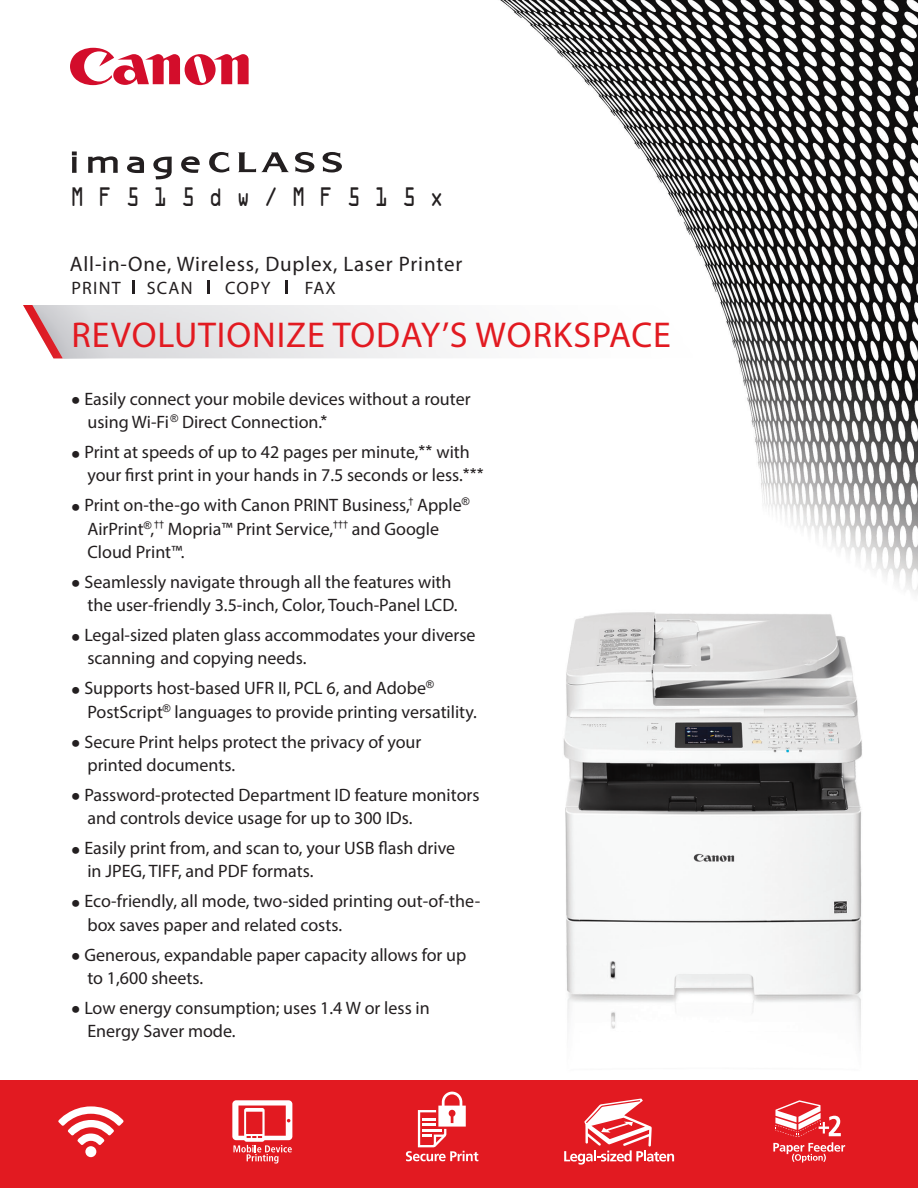
<style>
.page{position:relative;width:918px;height:1188px;background:#fff}
.page>*{position:absolute;margin:0;border:0;box-sizing:border-box;transform-origin:0 0}
.Red_SubHead_Cover{font:36px "Myriad Pro";letter-spacing:.025em;color:#e21a21}
.t1{font:24px "OCRA Std";color:#231f20;scale:.8 1}
.LMP{font:21px "Myriad Pro";letter-spacing:.04em;color:#231f20}
.Cover_Bullet_Text{font:18px/23.2px "Myriad Pro";color:#231f20}
.P_C_S_F{font:18px "Myriad Pro";letter-spacing:.07em;color:#231f20}
.s1{font-size:33px}
.s2{font-family:"Arial"}
</style>
<div class="page">
<img style="left:71px;top:0;width:847px;height:1039px">
<svg style="left:23px;top:305px;width:795px;height:54px"></svg>
<div style="left:0;top:1080px;width:918px;height:108px;background:#e21a21"></div>
<svg style="left:58px;top:1106px;width:66px;height:39px"></svg>
<div style="left:85px;top:1146px;width:11px;height:11px;background:#fff;border-radius:50%"></div>
<svg style="left:232px;top:1100px;width:60px;height:64px"></svg>
<svg style="left:406px;top:1092px;width:72px;height:69px"></svg>
<svg style="left:564px;top:1099px;width:110px;height:66px"></svg>
<svg style="left:773px;top:1100px;width:72px;height:63px"></svg>
<svg style="left:73px;top:48px;width:176px;height:37px"></svg>
<img style="left:70px;top:24px;width:3px;height:67px">
<svg style="left:133px;top:280px;width:2px;height:14px"></svg>
<svg style="left:208px;top:280px;width:2px;height:14px"></svg>
<svg style="left:286px;top:280px;width:2px;height:14px"></svg>
<svg style="left:72px;top:151px;width:5px;height:22px"></svg>
<svg style="left:88px;top:156px;width:30px;height:17px"></svg>
<svg style="left:127px;top:157px;width:17px;height:16px"></svg>
<svg style="left:153px;top:157px;width:19px;height:22px"></svg>
<svg style="left:181px;top:156px;width:19px;height:17px"></svg>
<svg style="left:209px;top:152px;width:20px;height:20px"></svg>
<svg style="left:238px;top:152px;width:76px;height:20px"></svg>
<svg style="left:323px;top:152px;width:19px;height:20px"></svg>
<p class="t1" style="left:70px;top:186px;width:468px">M F 5 1 5 d w / M F 5 1 5 x</p>
<p class="LMP" style="left:70px;top:251px;width:394px">All-in-One, Wireless, Duplex, Laser Printer</p>
<p class="P_C_S_F" style="left:71px;top:277px;width:51px">PRINT</p>
<p class="P_C_S_F" style="left:147px;top:277px;width:48px">SCAN</p>
<p class="P_C_S_F" style="left:225px;top:277px;width:47px">COPY</p>
<p class="P_C_S_F" style="left:305px;top:277px;width:32px">FAX</p>
<p class="Red_SubHead_Cover" style="left:72px;top:312px;width:601px">REVOLUTIONIZE TODAY’S WORKSPACE</p>
<p class="Cover_Bullet_Text" style="left:87px;top:387px;width:385px;text-indent:-16px"><span class="s1">•</span> Easily connect your mobile devices without a router using Wi-Fi<sup>®</sup> Direct Connection.<span class="s2">*</span></p>
<p class="Cover_Bullet_Text" style="left:87px;top:440px;width:398px;text-indent:-16px"><span class="s1">•</span> Print at speeds of up to 42 pages per minute,<span class="s2">**</span> with your first print in your hands in 7.5 seconds or less.<span class="s2">***</span></p>
<p class="Cover_Bullet_Text" style="left:87px;top:494px;width:384px;text-indent:-16px"><span class="s1">•</span> Print on-the-go with Canon PRINT Business,<sup>†</sup> Apple<sup>®<br></sup>AirPrint<sup>®</sup>,<sup>††</sup> Mopria™ Print Service,<sup>†††</sup> and Google<br>Cloud Print™.</p>
<p class="Cover_Bullet_Text" style="left:87px;top:570px;width:372px;text-indent:-16px"><span class="s1">•</span> Seamlessly navigate through all the features with the user-friendly 3.5-inch, Color, Touch-Panel LCD.</p>
<p class="Cover_Bullet_Text" style="left:87px;top:623px;width:390px;text-indent:-16px"><span class="s1">•</span> Legal-sized platen glass accommodates your diverse scanning and copying needs.</p>
<p class="Cover_Bullet_Text" style="left:87px;top:677px;width:391px;text-indent:-16px"><span class="s1">•</span> Supports host-based UFR II, PCL 6, and Adobe<sup>®<br></sup>PostScript<sup>®</sup> languages to provide printing versatility.</p>
<p class="Cover_Bullet_Text" style="left:87px;top:730px;width:335px;text-indent:-16px"><span class="s1">•</span> Secure Print helps protect the privacy of your printed documents.</p>
<p class="Cover_Bullet_Text" style="left:87px;top:783px;width:394px;text-indent:-16px"><span class="s1">•</span> Password-protected Department ID feature monitors and controls device usage for up to 300 IDs.</p>
<p class="Cover_Bullet_Text" style="left:87px;top:836px;width:369px;text-indent:-16px"><span class="s1">•</span> Easily print from, and scan to, your USB flash drive in JPEG, TIFF, and PDF formats.</p>
<p class="Cover_Bullet_Text" style="left:87px;top:890px;width:394px;text-indent:-16px"><span class="s1">•</span> Eco-friendly, all mode, two-sided printing out-of-the&shy;box saves paper and related costs.</p>
<p class="Cover_Bullet_Text" style="left:87px;top:943px;width:381px;text-indent:-16px"><span class="s1">•</span> Generous, expandable paper capacity allows for up to 1,600 sheets.</p>
<p class="Cover_Bullet_Text" style="left:87px;top:996px;width:344px;text-indent:-16px"><span class="s1">•</span> Low energy consumption; uses 1.4 W or less in<br>Energy Saver mode.</p>
</div>
